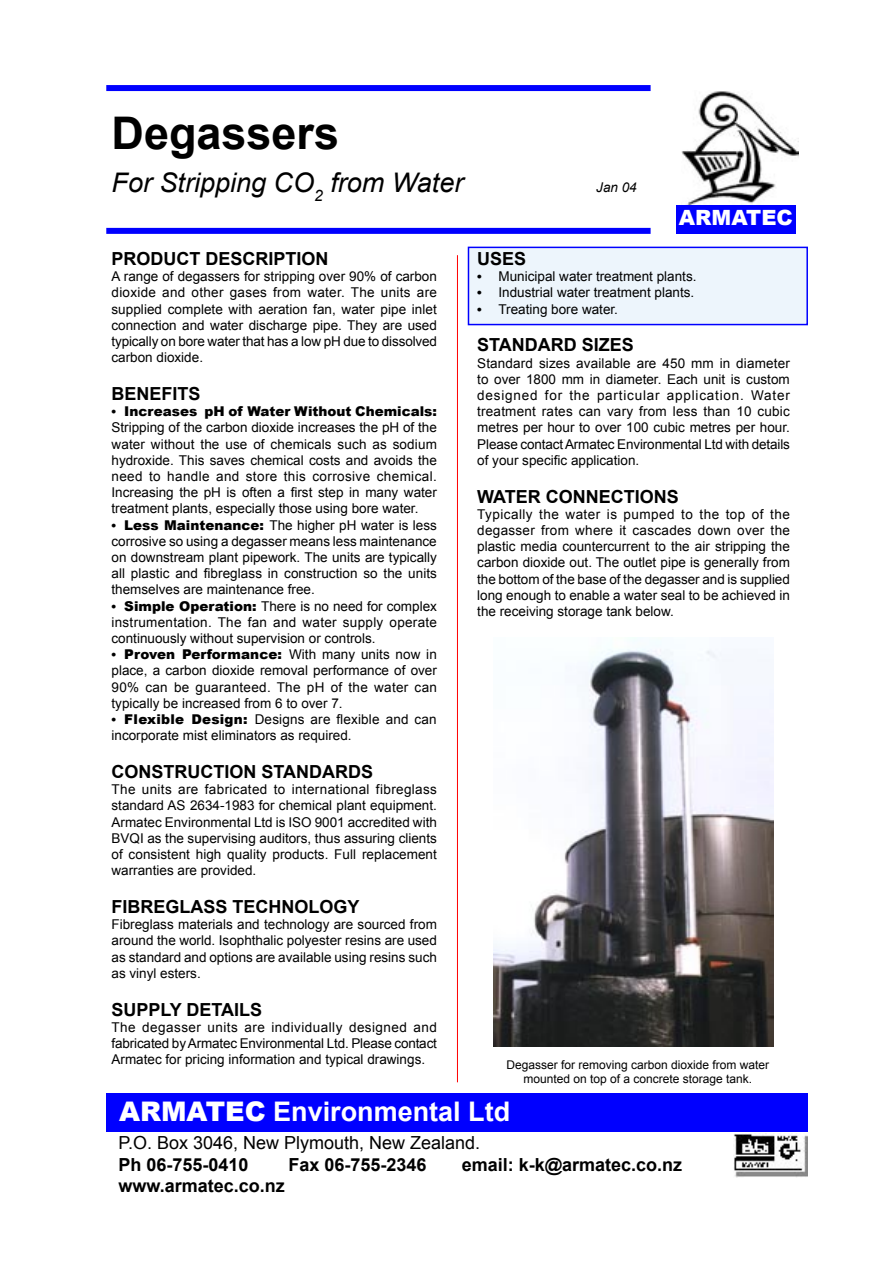
<style>
.page{position:relative;width:893px;height:1263px;background:#fff}
.page>*{position:absolute;margin:0;border:0;box-sizing:border-box;transform-origin:0 0}
.t1{font:700 45px "Arial";color:#000}
.t2{font:italic 27px "Arial";color:#000}
.t3{font:700 27px "Arial";color:#fff}
.t4{font:900 21px "Arial";color:#fff}
.t5{font:700 18px "Arial";color:#000}
.t6{font:18px "Arial";color:#000}
.t7{font:13.5px/16.2px "Arial";color:#000;text-align:justify}
.t8{font:italic 13.5px "Arial";color:#000}
.t9{font:12px/14.4px "Arial";color:#000;text-align:center}
.s1{font-family:"Times"}
.s2{font-weight:900}
</style>
<div class="page">
<div style="left:676px;top:205px;width:119px;height:29px;background:#00f"></div>
<img style="left:681px;top:91px;width:118px;height:114px">
<hr style="left:457px;top:255px;width:1px;height:827px;background:#f00">
<div style="left:106px;top:1093px;width:702px;height:38px;background:#00f"></div>
<img style="left:734px;top:1133px;width:74px;height:44px">
<div style="left:106px;top:228px;width:545px;height:6px;background:#00f"></div>
<div style="left:106px;top:85px;width:545px;height:6px;background:#00f"></div>
<div style="left:468px;top:247px;width:339px;height:78px;background:#edf5fc"></div>
<div style="left:468px;top:247px;width:340px;height:78px;border:2px solid #00f"></div>
<img style="left:494px;top:638px;width:280px;height:408px">
<p class="t1" style="left:112px;top:107px;width:229px">Degassers</p>
<p class="t2" style="left:112px;top:167px;width:353px">For Stripping CO<sub>2</sub> from Water</p>
<p class="t8" style="left:596px;top:179px;width:42px">Jan 04</p>
<p class="t4" style="left:679px;top:206px;width:116px">ARMATEC</p>
<p class="t5" style="left:112px;top:249px;width:219px">PRODUCT DESCRIPTION</p>
<p class="t7" style="left:112px;top:268px;width:327px">A range of degassers for stripping over 90% of carbon dioxide and other gases from water. The units are supplied complete with aeration fan, water pipe inlet connection and water discharge pipe. They are used typically on bore water that has a low pH due to dissolved carbon dioxide.</p>
<p class="t5" style="left:112px;top:384px;width:91px">BENEFITS</p>
<p class="t7" style="left:112px;top:403px;width:327px"><span class="s1">•</span> <span class="s2">Increases pH of Water Without Chemicals:<br></span>Stripping of the carbon dioxide increases the pH of the water without the use of chemicals such as sodium hydroxide. This saves chemical costs and avoids the need to handle and store this corrosive chemical.<br>Increasing the pH is often a first step in many water treatment plants, especially those using bore water.</p>
<p class="t7" style="left:112px;top:517px;width:327px"><span class="s1">•</span> <span class="s2">Less Maintenance:</span> The higher pH water is less corrosive so using a degasser means less maintenance on downstream plant pipework. The units are typically all plastic and fibreglass in construction so the units themselves are maintenance free.</p>
<p class="t7" style="left:112px;top:598px;width:327px"><span class="s1">•</span> <span class="s2">Simple Operation:</span> There is no need for complex instrumentation. The fan and water supply operate continuously without supervision or controls.</p>
<p class="t7" style="left:112px;top:646px;width:327px"><span class="s1">•</span> <span class="s2">Proven Performance:</span> With many units now in place, a carbon dioxide removal performance of over 90% can be guaranteed. The pH of the water can typically be increased from 6 to over 7.</p>
<p class="t7" style="left:112px;top:711px;width:327px"><span class="s1">•</span> <span class="s2">Flexible Design:</span> Designs are flexible and can incorporate mist eliminators as required.</p>
<p class="t5" style="left:112px;top:762px;width:263px">CONSTRUCTION STANDARDS</p>
<p class="t7" style="left:112px;top:781px;width:327px">The units are fabricated to international fibreglass standard AS 2634-1983 for chemical plant equipment.<br>Armatec Environmental Ltd is ISO 9001 accredited with BVQI as the supervising auditors, thus assuring clients of consistent high quality products. Full replacement warranties are provided.</p>
<p class="t5" style="left:112px;top:897px;width:250px">FIBREGLASS TECHNOLOGY</p>
<p class="t7" style="left:112px;top:916px;width:327px">Fibreglass materials and technology are sourced from around the world. Isophthalic polyester resins are used as standard and options are available using resins such as vinyl esters.</p>
<p class="t5" style="left:112px;top:999px;width:152px">SUPPLY DETAILS</p>
<p class="t7" style="left:112px;top:1019px;width:327px">The degasser units are individually designed and fabricated by Armatec Environmental Ltd. Please contact Armatec for pricing information and typical drawings.</p>
<p class="t5" style="left:477px;top:249px;width:51px">USES</p>
<p class="t7" style="left:477px;top:268px;width:221px"><span class="s1">•</span> Municipal water treatment plants.</p>
<p class="t7" style="left:477px;top:285px;width:219px"><span class="s1">•</span> Industrial water treatment plants.</p>
<p class="t7" style="left:477px;top:301px;width:142px"><span class="s1">•</span> Treating bore water.</p>
<p class="t5" style="left:477px;top:335px;width:158px">STANDARD SIZES</p>
<p class="t7" style="left:477px;top:355px;width:314px">Standard sizes available are 450 mm in diameter to over 1800 mm in diameter. Each unit is custom designed for the particular application. Water treatment rates can vary from less than 10 cubic metres per hour to over 100 cubic metres per hour.<br>Please contact Armatec Environmental Ltd with details of your specific application.</p>
<p class="t5" style="left:477px;top:486px;width:203px">WATER CONNECTIONS</p>
<p class="t7" style="left:477px;top:506px;width:314px">Typically the water is pumped to the top of the degasser from where it cascades down over the plastic media countercurrent to the air stripping the carbon dioxide out. The outlet pipe is generally from the bottom of the base of the degasser and is supplied long enough to enable a water seal to be achieved in the receiving storage tank below.</p>
<p class="t9" style="left:506px;top:1057px;width:264px">Degasser for removing carbon dioxide from water mounted on top of a concrete storage tank.</p>
<p class="t3" style="left:119px;top:1096px;width:393px"><span class="s2">ARMATEC</span> Environmental Ltd</p>
<p class="t6" style="left:118px;top:1132px;width:363px">P.O. Box 3046, New Plymouth, New Zealand.</p>
<p class="t5" style="left:118px;top:1154px;width:132px">Ph 06-755-0410</p>
<p class="t5" style="left:289px;top:1154px;width:140px">Fax 06-755-2346</p>
<p class="t5" style="left:462px;top:1154px;width:222px">email: k-k@armatec.co.nz</p>
<p class="t5" style="left:118px;top:1176px;width:168px">www.armatec.co.nz</p>
</div>
